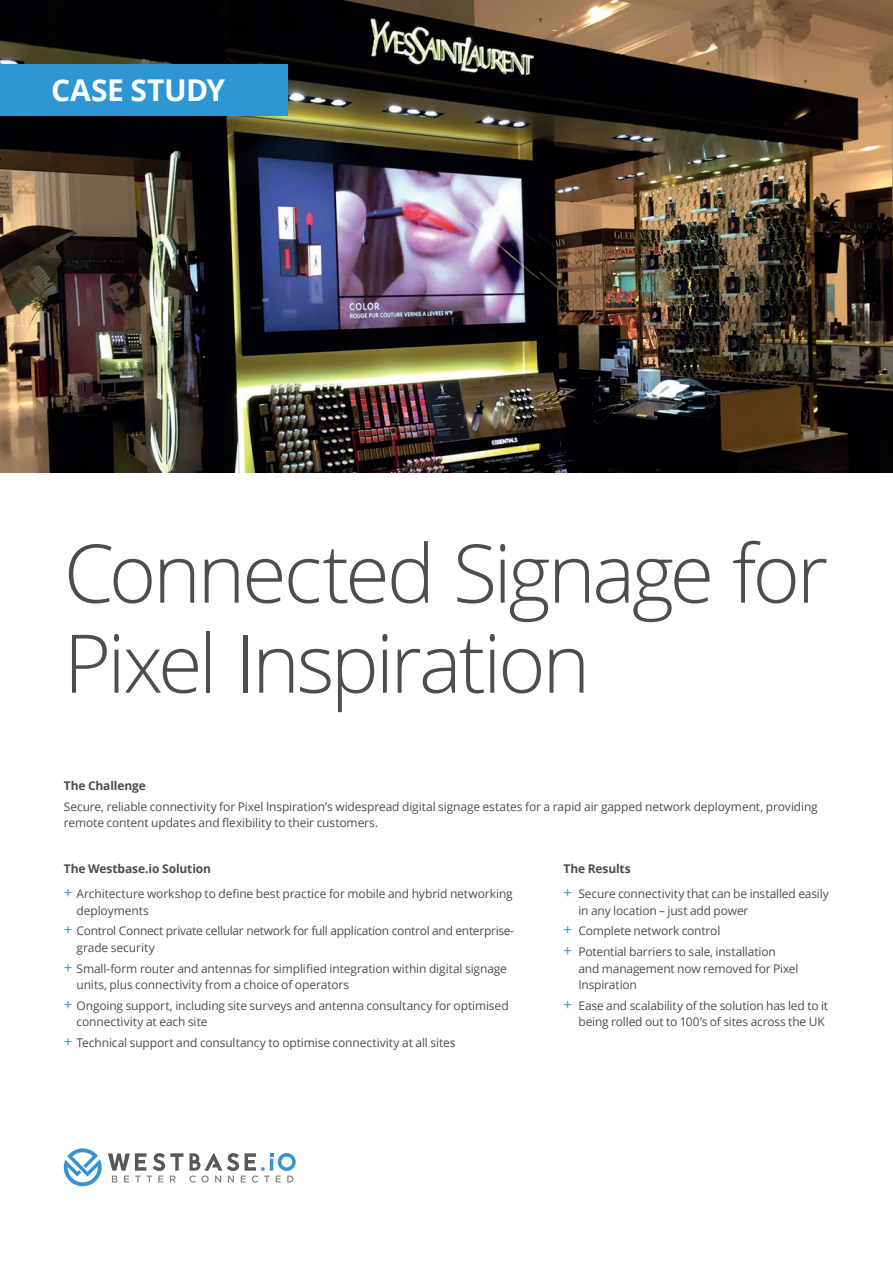
<style>
.page{position:relative;width:893px;height:1263px;background:#fff}
.page>*{position:absolute;margin:0;border:0;box-sizing:border-box;transform-origin:0 0}
.t1{font:300 81px/90px "Open Sans";letter-spacing:-.04em;color:#4a4e50}
.t2{font:700 30px "Open Sans";letter-spacing:-.015em;color:#fff}
.t3{font:12px/20.7px "Open Sans";letter-spacing:-.01em;color:#4a4e50}
.t4{font:700 12px "Open Sans";letter-spacing:-.01em;color:#4a4e50}
.s1{font-weight:700}
.s2{font-size:15px;color:#2e96d3}
</style>
<div class="page">
<img style="left:0;top:0;width:893px;height:472px">
<div style="left:0;top:64px;width:287px;height:51px;background:#2e96d3"></div>
<svg style="left:64px;top:1148px;width:38px;height:38px"></svg>
<svg style="left:108px;top:1153px;width:75px;height:29px"></svg>
<svg style="left:189px;top:1153px;width:107px;height:29px"></svg>
<h2 class="t2" style="left:51px;top:69px;width:176px">CASE STUDY</h2>
<h1 class="t1" style="left:64px;top:526px;width:766px">Connected Signage for<br>Pixel Inspiration</h1>
<p class="t4" style="left:64px;top:777px;width:84px">The Challenge</p>
<p class="t3" style="left:64px;top:798px;width:755px;line-height:16.5px">Secure, reliable connectivity for Pixel Inspiration’s widespread digital signage estates for a rapid air gapped network deployment, providing remote content updates and flexibility to their customers.</p>
<p class="t3" style="left:64px;top:856px;width:451px;line-height:25px"><span class="s1">The Westbase.io Solution<br></span><span class="s2">+</span> Architecture workshop to define best practice for mobile and hybrid networking</p>
<p class="t3" style="left:64px;top:900px;width:452px;text-indent:13px">deployments<br><span class="s2">+</span> Control Connect private cellular network for full application control and enterprise-</p>
<p class="t3" style="left:64px;top:937px;width:445px;text-indent:13px">grade security<br><span class="s2">+</span> Small-form router and antennas for simplified integration within digital signage</p>
<p class="t3" style="left:64px;top:974px;width:446px;text-indent:13px">units, plus connectivity from a choice of operators<br><span class="s2">+</span> Ongoing support, including site surveys and antenna consultancy for optimised</p>
<p class="t3" style="left:64px;top:1011px;width:393px;text-indent:13px">connectivity at each site<br><span class="s2">+</span> Technical support and consultancy to optimise connectivity at all sites</p>
<p class="t3" style="left:563px;top:856px;width:267px;line-height:25px"><span class="s1">The Results<br></span><span class="s2">+</span> Secure connectivity that can be installed easily</p>
<p class="t3" style="left:563px;top:900px;width:214px;text-indent:15px">in any location – just add power<br><span class="s2">+</span> Complete network control<br><span class="s2">+</span> Potential barriers to sale, installation</p>
<p class="t3" style="left:578px;top:960px;width:222px;line-height:16.5px">and management now removed for Pixel<br>Inspiration</p>
<p class="t3" style="left:563px;top:997px;width:266px;line-height:16.5px;text-align:right"><span class="s2">+</span> Ease and scalability of the solution has led to it being rolled out to 100’s of sites across the UK</p>
</div>
